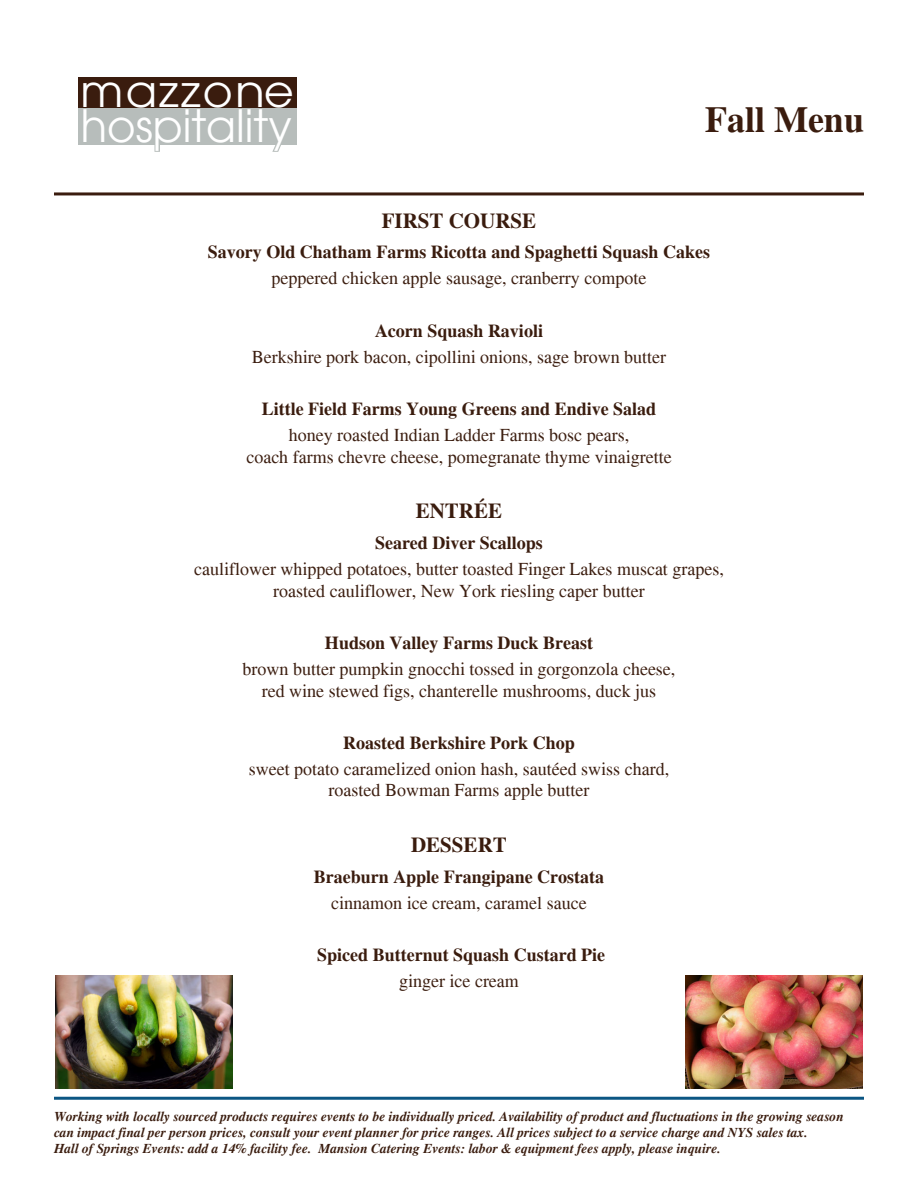
<style>
.page{position:relative;width:918px;height:1188px;background:#fff}
.page>*{position:absolute;margin:0;border:0;box-sizing:border-box;transform-origin:0 0}
.t1{font:43.65px "Avant Garde";color:#fff}
.t2{font:43.65px "Avant Garde";letter-spacing:.05em;color:#fff;scale:1.05 1}
.t3{font:700 36px "Times";color:#3a1c0e}
.t4{font:700 21px "Times";color:#3a1c0e}
.t5{font:18px/21.6px "Times";color:#3c1e10;text-align:center}
.t6{font:700 18px "Times";color:#3a1c0e}
.t7{font:italic 700 13.5px/16.2px "Times";color:#3a1c0e}
</style>
<div class="page">
<hr style="left:54px;top:192px;width:810px;height:3px;background:#3a1c0e">
<hr style="left:54px;top:1097px;width:810px;height:3px;background:#0c5683">
<div style="left:78px;top:77px;width:219px;height:36px;background:#3a1c0e"></div>
<div style="left:78px;top:108px;width:219px;height:37px;background:#b7bdbb"></div>
<svg style="left:154px;top:145px;width:6px;height:7px"></svg>
<svg style="left:272px;top:145px;width:9px;height:7px"></svg>
<img style="left:56px;top:975px;width:176px;height:114px">
<img style="left:686px;top:975px;width:176px;height:114px">
<p class="t2" style="left:80px;top:65px;width:205px">mazzone</p>
<p class="t1" style="left:81px;top:100px;width:213px">hospitality</p>
<p class="t3" style="left:705px;top:97px;width:161px">Fall Menu</p>
<p class="t4" style="left:382px;top:208px;width:156px">FIRST COURSE</p>
<p class="t6" style="left:208px;top:241px;width:504px">Savory Old Chatham Farms Ricotta and Spaghetti Squash Cakes</p>
<p class="t5" style="left:272px;top:267px;width:376px">peppered chicken apple sausage, cranberry compote</p>
<p class="t6" style="left:375px;top:319px;width:170px">Acorn Squash Ravioli</p>
<p class="t5" style="left:252px;top:346px;width:416px">Berkshire pork bacon, cipollini onions, sage brown butter</p>
<p class="t6" style="left:262px;top:398px;width:396px">Little Field Farms Young Greens and Endive Salad</p>
<p class="t5" style="left:246px;top:424px;width:427px">honey roasted Indian Ladder Farms bosc pears,<br>coach farms chevre cheese, pomegranate thyme vinaigrette</p>
<p class="t4" style="left:416px;top:498px;width:88px">ENTRÉE</p>
<p class="t6" style="left:375px;top:532px;width:169px">Seared Diver Scallops</p>
<p class="t5" style="left:194px;top:558px;width:531px">cauliflower whipped potatoes, butter toasted Finger Lakes muscat grapes, roasted cauliflower, New York riesling caper butter</p>
<p class="t6" style="left:325px;top:632px;width:270px">Hudson Valley Farms Duck Breast</p>
<p class="t5" style="left:243px;top:658px;width:434px">brown butter pumpkin gnocchi tossed in gorgonzola cheese, red wine stewed figs, chanterelle mushrooms, duck jus</p>
<p class="t6" style="left:343px;top:732px;width:233px">Roasted Berkshire Pork Chop</p>
<p class="t5" style="left:249px;top:758px;width:422px">sweet potato caramelized onion hash, sautéed swiss chard, roasted Bowman Farms apple butter</p>
<p class="t4" style="left:411px;top:832px;width:97px">DESSERT</p>
<p class="t6" style="left:314px;top:866px;width:292px">Braeburn Apple Frangipane Crostata</p>
<p class="t5" style="left:331px;top:892px;width:257px">cinnamon ice cream, caramel sauce</p>
<p class="t6" style="left:317px;top:944px;width:290px">Spiced Butternut Squash Custard Pie</p>
<p class="t5" style="left:399px;top:970px;width:121px">ginger ice cream</p>
<p class="t7" style="left:54px;top:1108px;width:791px">Working with locally sourced products requires events to be individually priced. Availability of product and fluctuations in the growing season can impact final per person prices, consult your event planner for price ranges. All prices subject to a service charge and NYS sales tax.<br>Hall of Springs Events: add a 14% facility fee. Mansion Catering Events: labor &amp; equipment fees apply, please inquire.</p>
</div>
